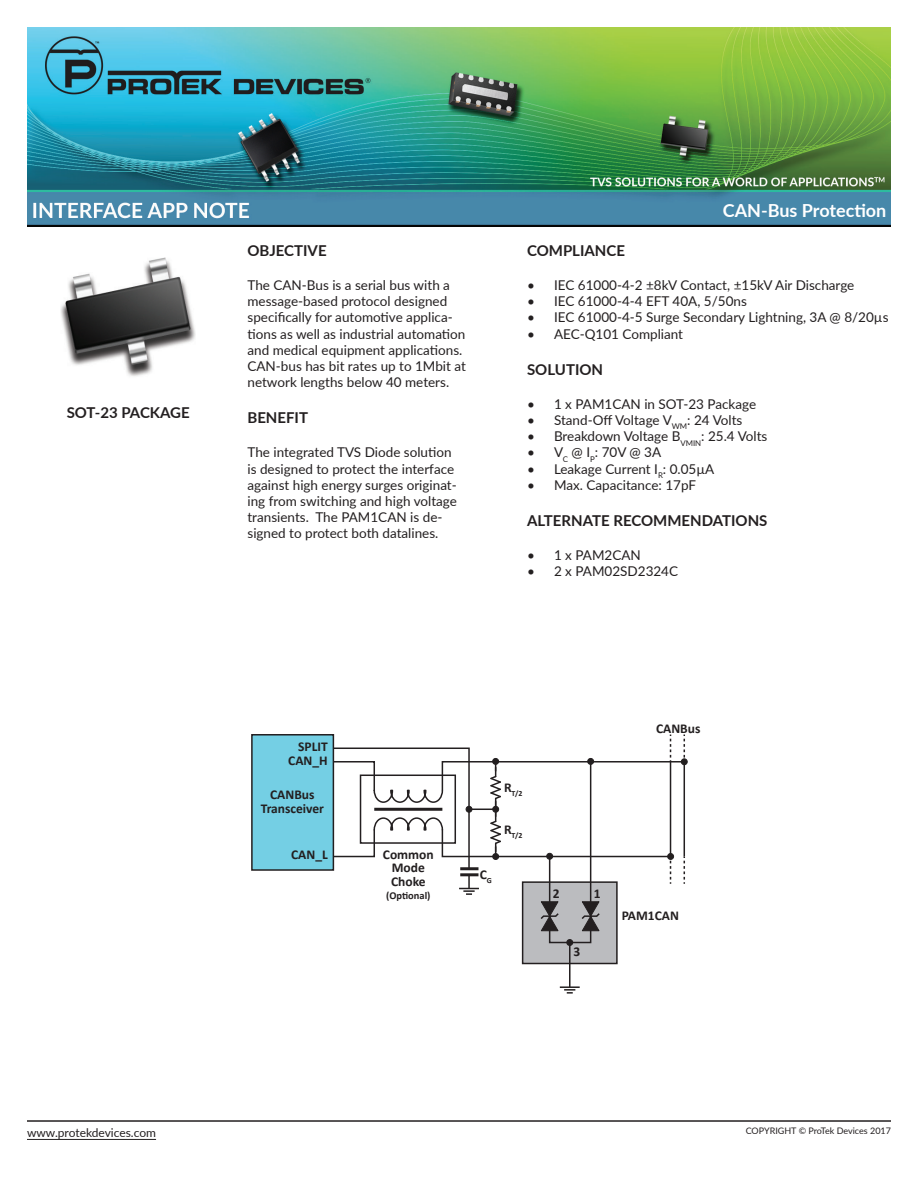
<style>
.page{position:relative;width:918px;height:1188px;background:#fff}
.page>*{position:absolute;margin:0;border:0;box-sizing:border-box;transform-origin:0 0}
.t1{font:700 18px "Lato";color:#fff}
.t2{font:700 15px "Lato";color:#231f20}
.t3{font:13.5px/16.2px "Lato";color:#231f20}
.t4{font:700 13.5px/13.5px "Calibri";color:#231f20;text-align:center}
.t5{font:12px "Lato";color:#231f20}
.t6{font:700 10.5px "Calibri";color:#231f20}
.t7{font:9px "Lato";color:#231f20}
.t8{font:700 7.8px "Calibri";color:#231f20}
</style>
<div class="page">
<hr style="left:27px;top:1120px;width:864px;height:2px;background:#231f20">
<hr style="left:27px;top:1139px;width:129px;height:1px;background:#231f20">
<img style="left:27px;top:27px;width:864px;height:200px">
<img style="left:61px;top:257px;width:135px;height:120px">
<div style="left:523px;top:882px;width:94px;height:82px;background:#bbbcbf"></div>
<div style="left:522px;top:881px;width:96px;height:83px;border:2px solid #231f20"></div>
<div style="left:252px;top:735px;width:81px;height:135px;background:#74cfe4"></div>
<div style="left:251px;top:734px;width:83px;height:137px;border:2px solid #231f20"></div>
<hr style="left:569px;top:943px;width:2px;height:44px;background:#231f20">
<div style="left:681px;top:758px;width:7px;height:7px;border:1px solid #231f20;border-radius:50%"></div>
<hr style="left:560px;top:986px;width:20px;height:2px;background:#231f20">
<svg style="left:564px;top:989px;width:11px;height:5px"></svg>
<svg style="left:332px;top:735px;width:355px;height:210px"></svg>
<div style="left:566px;top:939px;width:7px;height:7px;border:1px solid #231f20;border-radius:50%"></div>
<p class="t2" style="left:67px;top:401px;width:125px">SOT-23 PACKAGE</p>
<p class="t2" style="left:248px;top:239px;width:81px">OBJECTIVE</p>
<p class="t3" style="left:248px;top:276px;width:220px">The CAN-Bus is a serial bus with a message-based protocol designed specifically for automotive applica&shy;tions as well as industrial automation and medical equipment applications.<br>CAN-bus has bit rates up to 1Mbit at network lengths below 40 meters.</p>
<p class="t2" style="left:248px;top:407px;width:62px">BENEFIT</p>
<p class="t3" style="left:248px;top:444px;width:211px">The integrated TVS Diode solution is designed to protect the interface against high energy surges originat&shy;ing from switching and high voltage transients. The PAM1CAN is de&shy;signed to protect both datalines.</p>
<h1 class="t1" style="left:723px;top:197px;width:165px">CAN-Bus Protection</h1>
<p class="t2" style="left:527px;top:239px;width:99px">COMPLIANCE</p>
<p class="t3" style="left:527px;top:276px;width:329px">• IEC 61000-4-2 ±8kV Contact, ±15kV Air Discharge</p>
<p class="t3" style="left:527px;top:293px;width:221px">• IEC 61000-4-4 EFT 40A, 5/50ns</p>
<p class="t3" style="left:527px;top:309px;width:363px">• IEC 61000-4-5 Surge Secondary Lightning, 3A @ 8/20µs</p>
<p class="t3" style="left:527px;top:325px;width:158px">• AEC-Q101 Compliant</p>
<p class="t2" style="left:527px;top:358px;width:78px">SOLUTION</p>
<p class="t3" style="left:527px;top:395px;width:231px">• 1 x PAM1CAN in SOT-23 Package</p>
<p class="t3" style="left:527px;top:411px;width:217px">• Stand-Off Voltage V<sub>WM</sub>: 24 Volts</p>
<p class="t3" style="left:527px;top:428px;width:242px">• Breakdown Voltage B<sub>VMIN</sub>: 25.4 Volts</p>
<p class="t3" style="left:527px;top:444px;width:136px">• V<sub>C</sub> @ I<sub>P</sub>: 70V @ 3A</p>
<p class="t3" style="left:527px;top:460px;width:189px">• Leakage Current I<sub>R</sub>: 0.05µA</p>
<p class="t3" style="left:527px;top:476px;width:171px">• Max. Capacitance: 17pF</p>
<p class="t2" style="left:527px;top:509px;width:242px">ALTERNATE RECOMMENDATIONS</p>
<p class="t3" style="left:527px;top:546px;width:115px">• 1 x PAM2CAN</p>
<p class="t3" style="left:527px;top:563px;width:153px">• 2 x PAM02SD2324C</p>
<p class="t4" style="left:298px;top:740px;width:31px">SPLIT</p>
<p class="t4" style="left:261px;top:788px;width:65px">CANBus<br>Transceiver</p>
<p class="t4" style="left:288px;top:753px;width:41px">CAN_H</p>
<p class="t4" style="left:291px;top:848px;width:38px">CAN_L</p>
<p class="t8" style="left:504px;top:788px;width:20px"><sup>R</sup>T/2</p>
<p class="t8" style="left:504px;top:830px;width:20px"><sup>R</sup>T/2</p>
<p class="t4" style="left:383px;top:847px;width:52px">Common<br>Mode<br>Choke</p>
<p class="t6" style="left:386px;top:889px;width:46px">(Optional)</p>
<p class="t4" style="left:553px;top:887px;width:8px">2</p>
<p class="t4" style="left:594px;top:887px;width:8px">1</p>
<p class="t4" style="left:480px;top:867px;width:14px">C<sub>G</sub></p>
<p class="t4" style="left:573px;top:945px;width:8px">3</p>
<p class="t4" style="left:656px;top:721px;width:46px">CANBus</p>
<p class="t4" style="left:622px;top:908px;width:59px">PAM1CAN</p>
<p class="t5" style="left:27px;top:1124px;width:131px">www.protekdevices.com</p>
<p class="t7" style="left:746px;top:1125px;width:147px">COPYRIGHT © ProTek Devices 2017</p>
</div>
